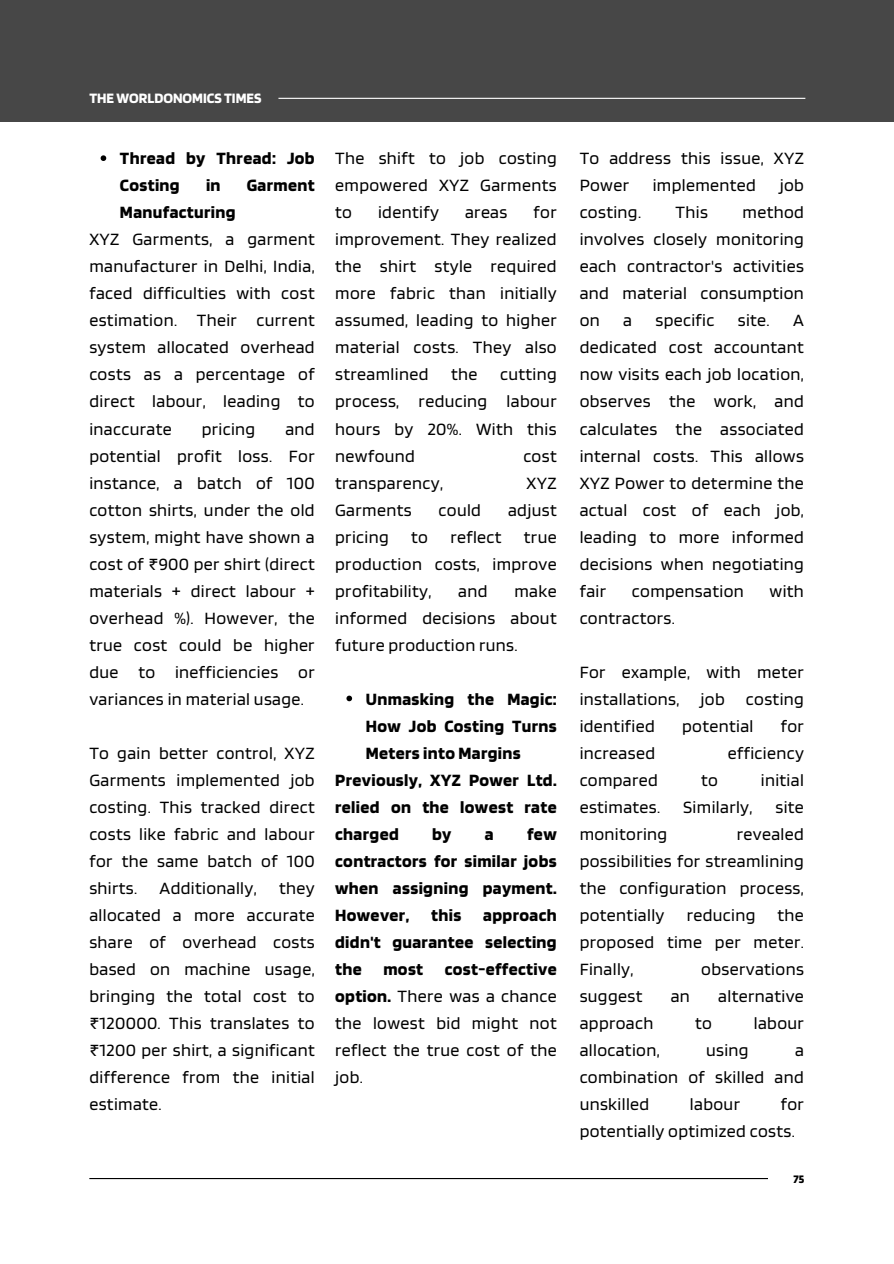
<style>
.page{position:relative;width:894px;height:1264px;background:#fff}
.page>*{position:absolute;margin:0;border:0;box-sizing:border-box;transform-origin:0 0}
.t1{font:18px/27px "Blinker";letter-spacing:.02em;color:#000;text-align:justify}
.t2{font:700 18px/27px "Blinker";letter-spacing:.02em;color:#000;text-align:justify}
.t3{font:700 15px "Blinker";color:#fff}
.t4{font:700 12px "Blinker";color:#000}
.s1{font-family:"Noto Sans Gurmukhi"}
.s2{font-weight:400}
</style>
<div class="page">
<div style="left:0;top:0;width:893px;height:121px;background:#474747"></div>
<hr style="left:278px;top:98px;width:527px;height:1px;background:#fff">
<hr style="left:89px;top:1177px;width:678px;height:2px;background:#000">
<svg style="left:101px;top:155px;width:5px;height:6px"></svg>
<svg style="left:346px;top:695px;width:6px;height:6px"></svg>
<p class="t3" style="left:89px;top:88px;width:173px">THE WORLDONOMICS TIMES</p>
<h1 class="t2" style="left:120px;top:144px;width:196px">Thread by Thread: Job<br>Costing</h1>
<h1 class="t2" style="left:206px;top:171px;width:16px">in</h1>
<h1 class="t2" style="left:247px;top:171px;width:69px">Garment</h1>
<h1 class="t2" style="left:120px;top:198px;width:117px">Manufacturing</h1>
<h1 class="t1" style="left:89px;top:225px;width:227px">XYZ Garments, a garment manufacturer in Delhi, India, faced difficulties with cost estimation. Their current system allocated overhead costs as a percentage of direct labour, leading to inaccurate</h1>
<h1 class="t1" style="left:89px;top:414px;width:227px;text-indent:196px">and potential profit loss. For instance, a batch of 100 cotton shirts, under the old system, might have shown a cost of <span class="s1">₹</span>900 per shirt (direct materials + direct labour + overhead %). However, the true cost could be higher due to inefficiencies or variances in material usage.</h1>
<h1 class="t1" style="left:89px;top:738px;width:227px">To gain better control, XYZ Garments implemented job costing. This tracked direct costs like fabric and labour for the same batch of 100 shirts. Additionally, they allocated a more accurate share of overhead costs based on machine usage, bringing the total cost to <span class="s1">₹</span>120000. This translates to <span class="s1">₹</span>1200 per shirt, a significant difference from the initial estimate.</h1>
<h1 class="t1" style="left:202px;top:414px;width:55px">pricing</h1>
<p class="t1" style="left:335px;top:144px;width:223px">The shift to job costing empowered XYZ Garments to</p>
<p class="t1" style="left:335px;top:198px;width:223px;text-indent:198px">for improvement. They realized the shirt style required more fabric than initially assumed, leading to higher material costs. They also streamlined</p>
<p class="t1" style="left:378px;top:198px;width:62px">identify</p>
<p class="t1" style="left:465px;top:198px;width:44px">areas</p>
<p class="t1" style="left:335px;top:360px;width:223px;text-indent:165px">cutting process, reducing labour hours by 20%. With this newfound</p>
<p class="t1" style="left:451px;top:360px;width:28px">the</p>
<p class="t1" style="left:523px;top:441px;width:35px">cost</p>
<p class="t1" style="left:335px;top:468px;width:109px">transparency,</p>
<p class="t1" style="left:526px;top:468px;width:32px">XYZ</p>
<p class="t1" style="left:335px;top:495px;width:78px">Garments</p>
<p class="t1" style="left:438px;top:495px;width:44px">could</p>
<p class="t1" style="left:335px;top:495px;width:223px;text-indent:173px">adjust pricing to reflect true production costs, improve profitability,</p>
<p class="t1" style="left:335px;top:576px;width:223px;text-indent:179px">make informed decisions about future production runs.</p>
<h1 class="t2" style="left:366px;top:684px;width:192px">Unmasking the Magic:<br>How Job Costing Turns Meters into Margins</h1>
<h1 class="t2" style="left:335px;top:765px;width:223px">Previously, XYZ Power Ltd. relied on the lowest rate charged</h1>
<p class="t1" style="left:458px;top:576px;width:31px">and</p>
<h1 class="t2" style="left:335px;top:819px;width:223px;text-indent:192px">few contractors for similar jobs when assigning payment.<br>However, this approach didn't guarantee selecting the most cost-effective option. <span class="s2">There was a chance the lowest bid might not reflect the true cost of the job.</span></h1>
<h1 class="t2" style="left:432px;top:819px;width:21px">by</h1>
<h1 class="t2" style="left:484px;top:819px;width:10px">a</h1>
<h1 class="t1" style="left:579px;top:144px;width:226px">To address this issue, XYZ<br>Power</h1>
<h1 class="t1" style="left:652px;top:171px;width:105px">implemented</h1>
<h1 class="t1" style="left:779px;top:171px;width:26px">job</h1>
<h1 class="t1" style="left:579px;top:198px;width:226px;text-indent:163px">method involves closely monitoring each contractor's activities and material consumption on</h1>
<h1 class="t1" style="left:579px;top:198px;width:63px">costing.</h1>
<h1 class="t1" style="left:675px;top:198px;width:34px">This</h1>
<h1 class="t1" style="left:623px;top:306px;width:10px">a</h1>
<h1 class="t1" style="left:655px;top:306px;width:60px">specific</h1>
<h1 class="t1" style="left:737px;top:306px;width:33px">site.</h1>
<h1 class="t1" style="left:579px;top:306px;width:226px;text-indent:213px">A dedicated cost accountant now visits each job location, observes the work, and calculates the associated internal costs. This allows XYZ Power to determine the actual cost of each job, leading to more informed decisions when negotiating fair</h1>
<h1 class="t1" style="left:631px;top:576px;width:113px">compensation</h1>
<h1 class="t1" style="left:769px;top:576px;width:36px">with</h1>
<h1 class="t1" style="left:579px;top:603px;width:97px">contractors.</h1>
<p class="t1" style="left:579px;top:657px;width:226px">For example, with meter installations, job costing identified</p>
<p class="t1" style="left:682px;top:711px;width:73px">potential</p>
<p class="t1" style="left:780px;top:711px;width:25px">for</p>
<p class="t1" style="left:579px;top:738px;width:77px">increased</p>
<p class="t1" style="left:727px;top:738px;width:78px">efficiency</p>
<p class="t1" style="left:579px;top:765px;width:80px">compared</p>
<p class="t1" style="left:700px;top:765px;width:18px">to</p>
<p class="t1" style="left:760px;top:765px;width:45px">initial</p>
<p class="t1" style="left:579px;top:792px;width:82px">estimates.</p>
<p class="t1" style="left:683px;top:792px;width:71px">Similarly,</p>
<p class="t1" style="left:775px;top:792px;width:30px">site</p>
<p class="t1" style="left:579px;top:819px;width:89px">monitoring</p>
<p class="t1" style="left:579px;top:819px;width:226px;text-indent:157px">revealed possibilities for streamlining the configuration process, potentially reducing the proposed time per meter.<br>Finally,</p>
<p class="t1" style="left:701px;top:954px;width:104px">observations</p>
<p class="t1" style="left:579px;top:981px;width:64px">suggest</p>
<p class="t1" style="left:670px;top:981px;width:21px">an</p>
<p class="t1" style="left:718px;top:981px;width:87px">alternative</p>
<p class="t1" style="left:579px;top:1008px;width:75px">approach</p>
<p class="t1" style="left:695px;top:1008px;width:18px">to</p>
<p class="t1" style="left:753px;top:1008px;width:52px">labour</p>
<p class="t1" style="left:579px;top:1035px;width:82px">allocation,</p>
<p class="t1" style="left:706px;top:1035px;width:44px">using</p>
<p class="t1" style="left:579px;top:1035px;width:226px;text-indent:215px">a combination of skilled and unskilled</p>
<p class="t1" style="left:579px;top:1089px;width:226px;text-indent:201px">for potentially optimized costs.</p>
<p class="t1" style="left:689px;top:1089px;width:52px">labour</p>
<p class="t4" style="left:793px;top:1170px;width:12px">75</p>
</div>
